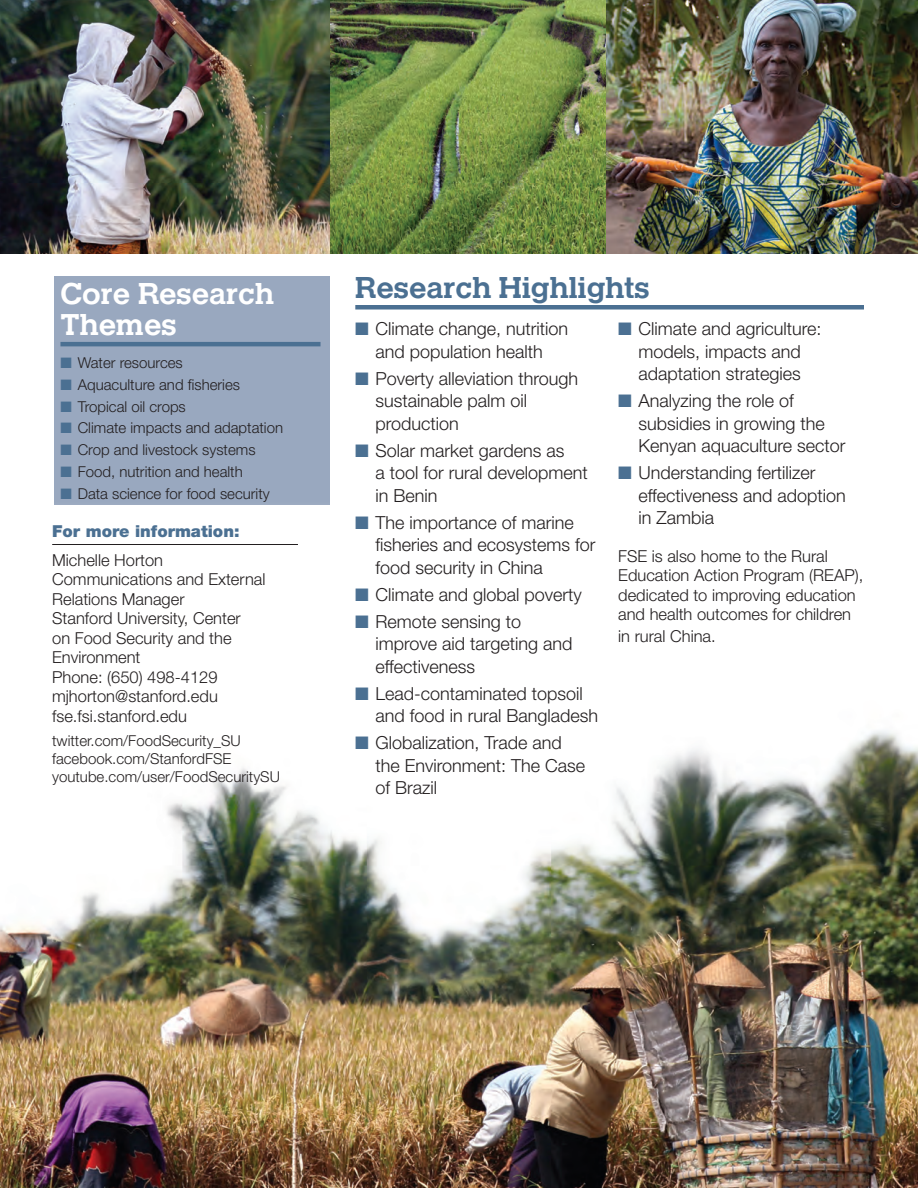
<style>
.page{position:relative;width:918px;height:1188px;background:#fff}
.page>*{position:absolute;margin:0;border:0;box-sizing:border-box;transform-origin:0 0}
.t1{font:31.5px "Helserif Mdm";color:#4b7092}
.t2{font:31.5px/31.5px "Helserif Mdm";color:#fff}
.t3{font:300 18px/22.5px "Helvetica Neue LT Std";color:#231f20}
.t4{font:300 16.5px/19.5px "Helvetica Neue LT Std";color:#231f20}
.t5{font:900 16.5px "Helvetica Neue LT Std";color:#4b7092}
.t6{font:300 15px "Helvetica Neue LT Std";color:#231f20}
.s1{color:#4b7092}
</style>
<div class="page">
<img style="left:0;top:730px;width:918px;height:458px">
<div style="left:355px;top:305px;width:509px;height:5px;background:#4b7092"></div>
<hr style="left:52px;top:544px;width:246px;height:1px;background:#231f20">
<img style="left:0;top:0;width:330px;height:254px">
<img style="left:330px;top:0;width:276px;height:254px">
<img style="left:606px;top:0;width:312px;height:254px">
<div style="left:54px;top:276px;width:276px;height:229px;background:#99a8bf"></div>
<hr style="left:60px;top:342px;width:261px;height:4px;background:#4b7092">
<p class="t2" style="left:60px;top:280px;width:215px">Core Research<br>Themes</p>
<p class="t6" style="left:60px;top:354px;width:124px"><span class="s1">■</span> Water resources</p>
<p class="t6" style="left:60px;top:375px;width:181px"><span class="s1">■</span> Aquaculture and fisheries</p>
<p class="t6" style="left:60px;top:397px;width:127px"><span class="s1">■</span> Tropical oil crops</p>
<p class="t6" style="left:60px;top:419px;width:224px"><span class="s1">■</span> Climate impacts and adaptation</p>
<p class="t6" style="left:60px;top:441px;width:197px"><span class="s1">■</span> Crop and livestock systems</p>
<p class="t6" style="left:60px;top:462px;width:184px"><span class="s1">■</span> Food, nutrition and health</p>
<p class="t6" style="left:60px;top:484px;width:211px"><span class="s1">■</span> Data science for food security</p>
<p class="t5" style="left:52px;top:522px;width:189px">For more information:</p>
<p class="t4" style="left:52px;top:550px;width:112px">Michelle Horton</p>
<p class="t4" style="left:52px;top:569px;width:215px">Communications and External<br>Relations Manager</p>
<p class="t4" style="left:52px;top:608px;width:190px">Stanford University, Center on Food Security and the<br>Environment</p>
<p class="t4" style="left:52px;top:667px;width:167px">Phone: (650) 498-4129</p>
<p class="t4" style="left:52px;top:686px;width:167px">mjhorton@stanford.edu</p>
<p class="t4" style="left:52px;top:706px;width:136px">fse.fsi.stanford.edu</p>
<p class="t6" style="left:52px;top:731px;width:190px">twitter.com/FoodSecurity_SU</p>
<p class="t6" style="left:52px;top:749px;width:181px">facebook.com/StanfordFSE</p>
<p class="t6" style="left:52px;top:767px;width:229px">youtube.com/user/FoodSecuritySU</p>
<p class="t1" style="left:355px;top:267px;width:296px">Research Highlights</p>
<p class="t3" style="left:355px;top:317px;width:214px;text-align:center"><span class="s1">■</span> Climate change, nutrition and population health</p>
<p class="t3" style="left:376px;top:367px;width:204px;text-indent:-20px"><span class="s1">■</span> Poverty alleviation through sustainable palm oil production</p>
<p class="t3" style="left:376px;top:439px;width:214px;text-indent:-20px"><span class="s1">■</span> Solar market gardens as<br>a tool for rural development in Benin</p>
<p class="t3" style="left:376px;top:511px;width:222px;text-indent:-20px"><span class="s1">■</span> The importance of marine fisheries and ecosystems for food security in China</p>
<p class="t3" style="left:355px;top:583px;width:228px"><span class="s1">■</span> Climate and global poverty</p>
<p class="t3" style="left:376px;top:610px;width:199px;text-indent:-20px"><span class="s1">■</span> Remote sensing to improve aid targeting and effectiveness</p>
<p class="t3" style="left:376px;top:682px;width:224px;text-indent:-20px"><span class="s1">■</span> Lead-contaminated topsoil and food in rural Bangladesh</p>
<p class="t3" style="left:376px;top:731px;width:211px;text-indent:-20px"><span class="s1">■</span> Globalization, Trade and the Environment: The Case of Brazil</p>
<p class="t3" style="left:618px;top:317px;width:205px;text-align:center"><span class="s1">■</span> Climate and agriculture: models, impacts and adaptation strategies</p>
<p class="t3" style="left:638px;top:389px;width:209px;text-indent:-20px"><span class="s1">■</span> Analyzing the role of subsidies in growing the<br>Kenyan aquaculture sector</p>
<p class="t3" style="left:638px;top:461px;width:209px;text-indent:-20px"><span class="s1">■</span> Understanding fertilizer effectiveness and adoption in Zambia</p>
<p class="t4" style="left:618px;top:546px;width:247px">FSE is also home to the Rural<br>Education Action Program (REAP), dedicated to improving education and health outcomes for children</p>
<p class="t4" style="left:618px;top:626px;width:99px">in rural China.</p>
</div>
